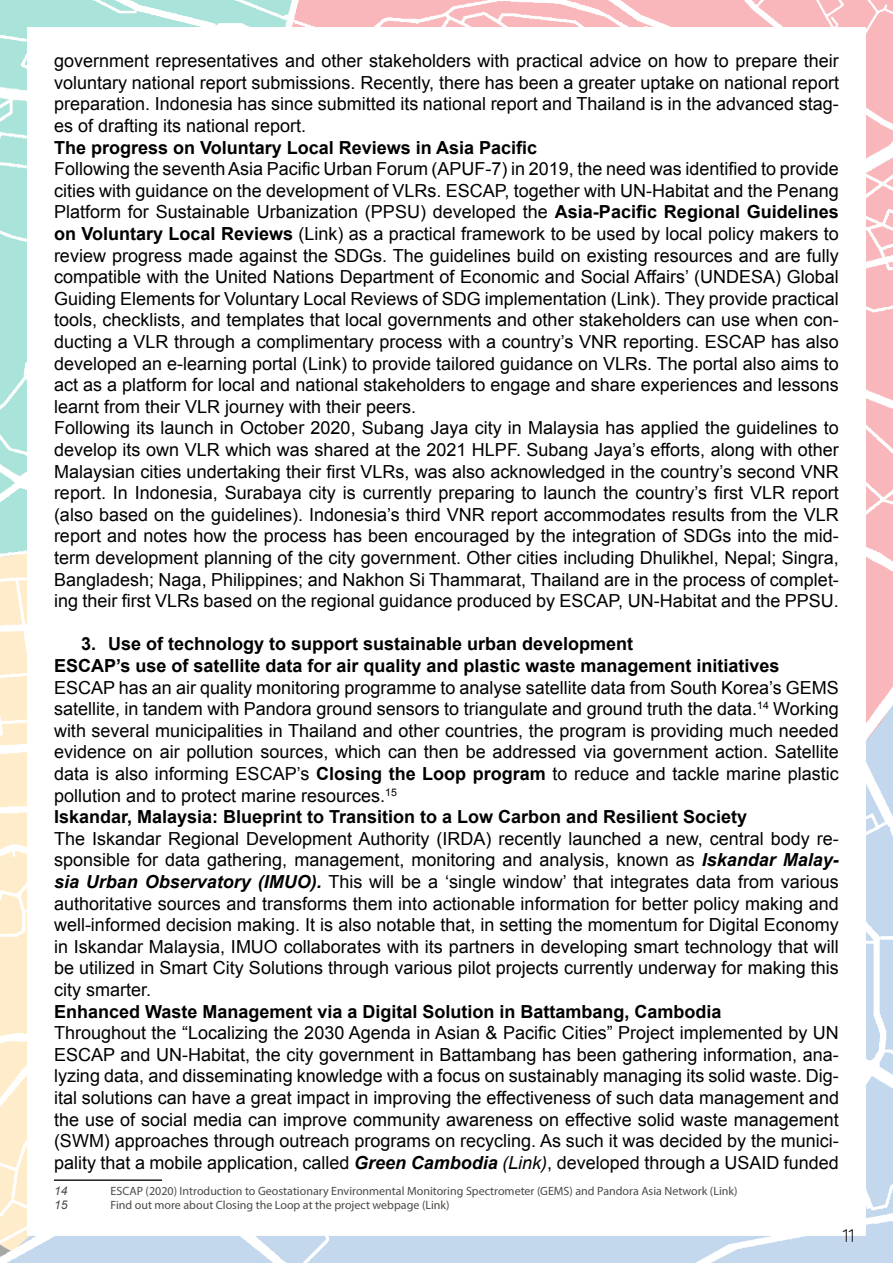
<style>
.page{position:relative;width:893px;height:1263px;background:#fff}
.page>*{position:absolute;margin:0;border:0;box-sizing:border-box;transform-origin:0 0}
.t1{font:18px/21.6px "Arial";color:#000;text-align:justify}
.t2{font:700 18px "Arial";color:#000}
.t3{font:18px "Quicksand";color:#231f20}
.Footnotes{font:12px "Myriad Pro";color:#4c4845}
.Footnotes-2{font:italic 12px "Arial";color:#4c4845}
.s1{font-weight:700}
.s2{font-weight:700;font-style:italic}
.s3{font-style:italic}
</style>
<div class="page">
<img style="left:0;top:0;width:893px;height:1263px">
<hr style="left:54px;top:1179px;width:108px;height:2px;background:#231f20">
<p class="t1" style="left:54px;top:50px;width:786px">government representatives and other stakeholders with practical advice on how to prepare their voluntary national report submissions. Recently, there has been a greater uptake on national report preparation. Indonesia has since submitted its national report and Thailand is in the advanced stag&shy;es of drafting its national report.</p>
<p class="t2" style="left:54px;top:135px;width:485px">The progress on Voluntary Local Reviews in Asia Pacific</p>
<p class="t1" style="left:54px;top:158px;width:786px">Following the seventh Asia Pacific Urban Forum (APUF-7) in 2019, the need was identified to provide cities with guidance on the development of VLRs. ESCAP, together with UN-Habitat and the Penang Platform for Sustainable Urbanization (PPSU) developed the <span class="s1">Asia-Pacific Regional Guidelines on Voluntary Local Reviews</span> (Link) as a practical framework to be used by local policy makers to review progress made against the SDGs. The guidelines build on existing resources and are fully compatible with the United Nations Department of Economic and Social Affairs’ (UNDESA) Global Guiding Elements for Voluntary Local Reviews of SDG implementation (Link). They provide practical tools, checklists, and templates that local governments and other stakeholders can use when con&shy;ducting a VLR through a complimentary process with a country’s VNR reporting. ESCAP has also developed an e-learning portal (Link) to provide tailored guidance on VLRs. The portal also aims to act as a platform for local and national stakeholders to engage and share experiences and lessons learnt from their VLR journey with their peers.</p>
<p class="t1" style="left:54px;top:417px;width:786px">Following its launch in October 2020, Subang Jaya city in Malaysia has applied the guidelines to develop its own VLR which was shared at the 2021 HLPF. Subang Jaya’s efforts, along with other Malaysian cities undertaking their first VLRs, was also acknowledged in the country’s second VNR report. In Indonesia, Surabaya city is currently preparing to launch the country’s first VLR report (also based on the guidelines). Indonesia’s third VNR report accommodates results from the VLR report and notes how the process has been encouraged by the integration of SDGs into the mid&shy;term development planning of the city government. Other cities including Dhulikhel, Nepal; Singra, Bangladesh; Naga, Philippines; and Nakhon Si Thammarat, Thailand are in the process of complet&shy;ing their first VLRs based on the regional guidance produced by ESCAP, UN-Habitat and the PPSU.</p>
<p class="t2" style="left:81px;top:632px;width:554px">3. Use of technology to support sustainable urban development</p>
<p class="t2" style="left:54px;top:654px;width:727px">ESCAP’s use of satellite data for air quality and plastic waste management initiatives</p>
<p class="t1" style="left:54px;top:677px;width:786px">ESCAP has an air quality monitoring programme to analyse satellite data from South Korea’s GEMS satellite, in tandem with Pandora ground sensors to triangulate and ground truth the data.<sup>14</sup> Working with several municipalities in Thailand and other countries, the program is providing much needed evidence on air pollution sources, which can then be addressed via government action. Satellite data is also informing ESCAP’s <span class="s1">Closing the Loop program</span> to reduce and tackle marine plastic pollution and to protect marine resources.<sup>15</sup></p>
<p class="t2" style="left:54px;top:805px;width:695px">Iskandar, Malaysia: Blueprint to Transition to a Low Carbon and Resilient Society</p>
<p class="t1" style="left:54px;top:828px;width:787px">The Iskandar Regional Development Authority (IRDA) recently launched a new, central body re&shy;sponsible for data gathering, management, monitoring and analysis, known as <span class="s2">Iskandar Malay&shy;sia Urban Observatory (IMUO).</span> This will be a ‘single window’ that integrates data from various authoritative sources and transforms them into actionable information for better policy making and well-informed decision making. It is also notable that, in setting the momentum for Digital Economy in Iskandar Malaysia, IMUO collaborates with its partners in developing smart technology that will be utilized in Smart City Solutions through various pilot projects currently underway for making this city smarter.</p>
<p class="t2" style="left:54px;top:999px;width:669px">Enhanced Waste Management via a Digital Solution in Battambang, Cambodia</p>
<p class="t1" style="left:54px;top:1022px;width:786px">Throughout the “Localizing the 2030 Agenda in Asian &amp; Pacific Cities” Project implemented by UN ESCAP and UN-Habitat, the city government in Battambang has been gathering information, ana&shy;lyzing data, and disseminating knowledge with a focus on sustainably managing its solid waste. Dig&shy;ital solutions can have a great impact in improving the effectiveness of such data management and the use of social media can improve community awareness on effective solid waste management (SWM) approaches through outreach programs on recycling. As such it was decided by the munici&shy;pality that a mobile application, called <span class="s2">Green Cambodia</span> <span class="s3">(Link)</span>, developed through a USAID funded</p>
<p class="Footnotes-2" style="left:54px;top:1182px;width:15px">14</p>
<p class="Footnotes" style="left:111px;top:1183px;width:628px">ESCAP (2020) Introduction to Geostationary Environmental Monitoring Spectrometer (GEMS) and Pandora Asia Network (Link)</p>
<p class="Footnotes-2" style="left:54px;top:1197px;width:15px">15</p>
<p class="Footnotes" style="left:111px;top:1197px;width:341px">Find out more about Closing the Loop at the project webpage (Link)</p>
<p class="t3" style="left:843px;top:1221px;width:13px">11</p>
</div>
